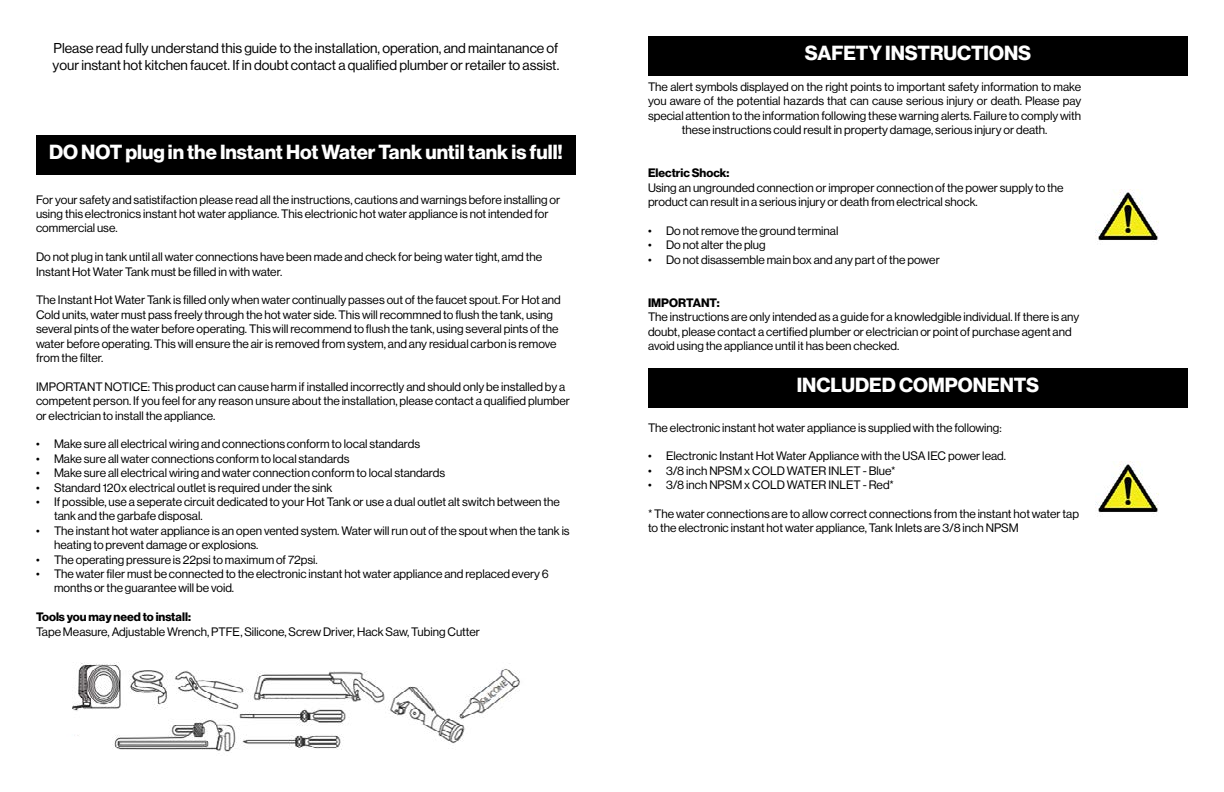
<style>
.page{position:relative;width:1224px;height:792px;background:#fff}
.page>*{position:absolute;margin:0;border:0;box-sizing:border-box;transform-origin:0 0}
.t1{font:20px "N Haas Grotesk DS Pro 75 Bd";color:#fff}
.t2{font:14px/16.8px "N Haas Grotesk DS Pro 55 Rg";color:#000}
.t3{font:12px/14.4px "N Haas Grotesk DS Pro 55 Rg";color:#000}
.t4{font:12px "N Haas Grotesk DS Pro 75 Bd";color:#000}
</style>
<div class="page">
<div style="left:36px;top:136px;width:540px;height:39px;background:#000"></div>
<div style="left:648px;top:36px;width:540px;height:40px;background:#000"></div>
<div style="left:648px;top:368px;width:540px;height:40px;background:#000"></div>
<img style="left:1095px;top:190px;width:64px;height:52px">
<img style="left:1095px;top:461px;width:64px;height:53px">
<img style="left:72px;top:662px;width:448px;height:92px">
<div style="left:59px;top:737px;width:37px;height:19px;background:#fff"></div>
<p class="t2" style="left:53px;top:40px;width:508px">Please read fully understand this guide to the installation, operation, and maintanance of your instant hot kitchen faucet. If in doubt contact a qualified plumber or retailer to assist.</p>
<h1 class="t1" style="left:49px;top:141px;width:515px">DO NOT plug in the Instant Hot Water Tank until tank is full!</h1>
<p class="t3" style="left:36px;top:192px;width:526px">For your safety and satistifaction please read all the instructions, cautions and warnings before installing or using this electronics instant hot water appliance. This electrionic hot water appliance is not intended for commercial use.</p>
<p class="t3" style="left:36px;top:250px;width:508px">Do not plug in tank until all water connections have been made and check for being water tight, amd the<br>Instant Hot Water Tank must be filled in with water.</p>
<p class="t3" style="left:36px;top:293px;width:526px">The Instant Hot Water Tank is filled only when water continually passes out of the faucet spout. For Hot and Cold units, water must pass freely through the hot water side. This will recommned to flush the tank, using several pints of the water before operating. This will recommend to flush the tank, using several pints of the water before operating. This will ensure the air is removed from system, and any residual carbon is remove from the filter.</p>
<p class="t3" style="left:36px;top:380px;width:536px">IMPORTANT NOTICE: This product can cause harm if installed incorrectly and should only be installed by a competent person. If you feel for any reason unsure about the installation, please contact a qualified plumber or electrician to install the appliance.</p>
<p class="t3" style="left:36px;top:437px;width:386px">• Make sure all electrical wiring and connections conform to local standards</p>
<p class="t3" style="left:36px;top:452px;width:315px">• Make sure all water connections conform to local standards</p>
<p class="t3" style="left:36px;top:466px;width:411px">• Make sure all electrical wiring and water connection conform to local standards</p>
<p class="t3" style="left:36px;top:480px;width:298px">• Standard 120x electrical outlet is required under the sink</p>
<p class="t3" style="left:54px;top:495px;width:507px;text-indent:-18px">• If possible, use a seperate circuit dedicated to your Hot Tank or use a dual outlet alt switch between the tank and the garbafe disposal.</p>
<p class="t3" style="left:54px;top:524px;width:517px;text-indent:-18px">• The instant hot water appliance is an open vented system. Water will run out of the spout when the tank is heating to prevent damage or explosions.</p>
<p class="t3" style="left:36px;top:552px;width:283px">• The operating pressure is 22psi to maximum of 72psi.</p>
<p class="t3" style="left:54px;top:567px;width:496px;text-indent:-18px">• The water filer must be connected to the electronic instant hot water appliance and replaced every 6 months or the guarantee will be void.</p>
<p class="t4" style="left:36px;top:610px;width:156px">Tools you may need to install:</p>
<p class="t3" style="left:36px;top:624px;width:445px">Tape Measure, Adjustable Wrench, PTFE, Silicone, Screw Driver, Hack Saw, Tubing Cutter</p>
<h1 class="t1" style="left:805px;top:41px;width:228px">SAFETY INSTRUCTIONS</h1>
<p class="t3" style="left:648px;top:80px;width:435px;text-align:center">The alert symbols displayed on the right points to important safety information to make you aware of the potential hazards that can cause serious injury or death. Please pay special attention to the information following these warning alerts. Failure to comply with these instructions could result in property damage, serious injury or death.</p>
<p class="t4" style="left:648px;top:166px;width:83px">Electric Shock:</p>
<p class="t3" style="left:648px;top:180px;width:417px">Using an ungrounded connection or improper connection of the power supply to the product can result in a serious injury or death from electrical shock.</p>
<p class="t3" style="left:648px;top:224px;width:192px">• Do not remove the ground terminal</p>
<p class="t3" style="left:648px;top:238px;width:119px">• Do not alter the plug</p>
<p class="t3" style="left:648px;top:252px;width:293px">• Do not disassemble main box and any part of the power</p>
<p class="t4" style="left:648px;top:296px;width:73px">IMPORTANT:</p>
<p class="t3" style="left:648px;top:310px;width:433px">The instructions are only intended as a guide for a knowledgible individual. If there is any doubt, please contact a certified plumber or electrician or point of purchase agent and avoid using the appliance until it has been checked.</p>
<h1 class="t1" style="left:797px;top:373px;width:244px">INCLUDED COMPONENTS</h1>
<p class="t3" style="left:648px;top:420px;width:355px">The electronic instant hot water appliance is supplied with the following:</p>
<p class="t3" style="left:648px;top:449px;width:360px">• Electronic Instant Hot Water Appliance with the USA IEC power lead.</p>
<p class="t3" style="left:648px;top:464px;width:249px">• 3/8 inch NPSM x COLD WATER INLET - Blue*</p>
<p class="t3" style="left:648px;top:478px;width:248px">• 3/8 inch NPSM x COLD WATER INLET - Red*</p>
<p class="t3" style="left:648px;top:507px;width:433px">* The water connections are to allow correct connections from the instant hot water tap to the electronic instant hot water appliance, Tank Inlets are 3/8 inch NPSM</p>
</div>
